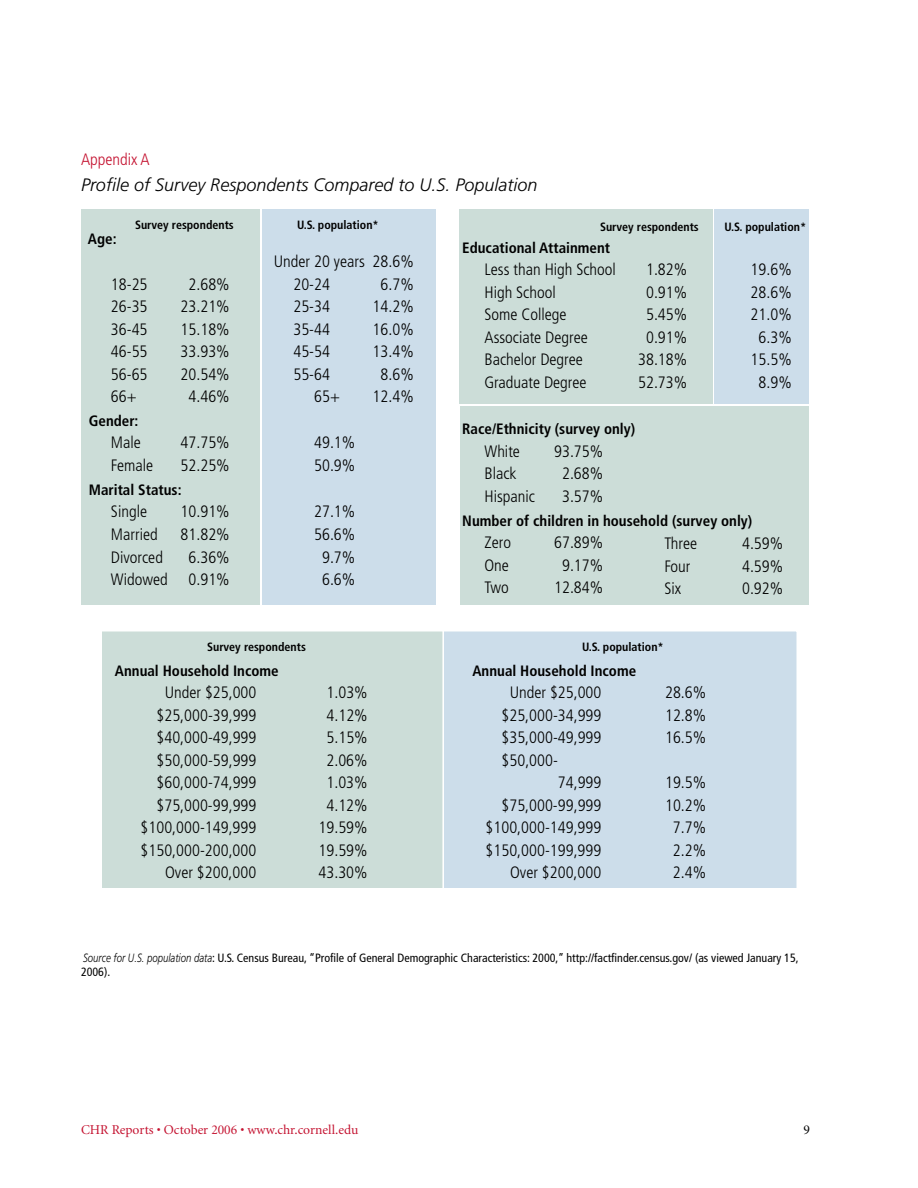
<style>
.page{position:relative;width:918px;height:1188px;background:#fff}
.page>*{position:absolute;margin:0;border:0;box-sizing:border-box;transform-origin:0 0}
.t1{font:italic 300 18px "Frutiger LT Std";color:#000}
.t2{font:300 condensed 16.5px "Frutiger LT Std";color:#000}
.t3{font:300 condensed 16.5px "Frutiger LT Std";color:#c41230}
.t4{font:700 condensed 15px "Frutiger LT Std";color:#000}
.t5{font:13.5px "Minion";color:#c41230}
.t6{font:condensed 12px/13.5px "Frutiger LT Std";color:#000}
.t7{font:700 condensed 12px "Frutiger LT Std";color:#000}
.s1{font-weight:300;font-style:italic;font-stretch:normal}
</style>
<div class="page">
<div style="left:101px;top:631px;width:343px;height:258px;background:#ccddd8"></div>
<div style="left:100px;top:630px;width:344px;height:260px;border:2px solid #fff"></div>
<div style="left:460px;top:406px;width:349px;height:198px;background:#ccddd8"></div>
<div style="left:460px;top:209px;width:253px;height:195px;background:#ccddd8"></div>
<div style="left:82px;top:209px;width:178px;height:396px;background:#ccddd8"></div>
<div style="left:443px;top:631px;width:354px;height:258px;background:#ccddea"></div>
<div style="left:442px;top:630px;width:356px;height:260px;border:2px solid #fff"></div>
<div style="left:715px;top:209px;width:94px;height:195px;background:#ccddea"></div>
<div style="left:262px;top:209px;width:174px;height:396px;background:#ccddea"></div>
<p class="t3" style="left:81px;top:150px;width:70px">Appendix A</p>
<p class="t1" style="left:81px;top:174px;width:458px">Profile of Survey Respondents Compared to U.S. Population</p>
<p class="t7" style="left:135px;top:218px;width:100px">Survey respondents</p>
<p class="t7" style="left:297px;top:218px;width:83px">U.S. population*</p>
<p class="t4" style="left:88px;top:230px;width:30px">Age:</p>
<p class="t2" style="left:274px;top:252px;width:141px">Under 20 years 28.6%</p>
<p class="t2" style="left:111px;top:274px;width:38px">18-25</p>
<p class="t2" style="left:189px;top:274px;width:43px">2.68%</p>
<p class="t2" style="left:293px;top:274px;width:38px">20-24</p>
<p class="t2" style="left:381px;top:274px;width:35px">6.7%</p>
<p class="t2" style="left:111px;top:297px;width:38px">26-35</p>
<p class="t2" style="left:181px;top:297px;width:51px">23.21%</p>
<p class="t2" style="left:293px;top:297px;width:38px">25-34</p>
<p class="t2" style="left:373px;top:297px;width:43px">14.2%</p>
<p class="t2" style="left:111px;top:319px;width:38px">36-45</p>
<p class="t2" style="left:181px;top:319px;width:51px">15.18%</p>
<p class="t2" style="left:293px;top:319px;width:38px">35-44</p>
<p class="t2" style="left:373px;top:319px;width:43px">16.0%</p>
<p class="t2" style="left:111px;top:342px;width:38px">46-55</p>
<p class="t2" style="left:181px;top:342px;width:51px">33.93%</p>
<p class="t2" style="left:293px;top:342px;width:38px">45-54</p>
<p class="t2" style="left:373px;top:342px;width:43px">13.4%</p>
<p class="t2" style="left:111px;top:364px;width:38px">56-65</p>
<p class="t2" style="left:181px;top:364px;width:51px">20.54%</p>
<p class="t2" style="left:293px;top:364px;width:38px">55-64</p>
<p class="t2" style="left:381px;top:364px;width:35px">8.6%</p>
<p class="t2" style="left:111px;top:387px;width:27px">66+</p>
<p class="t2" style="left:189px;top:387px;width:43px">4.46%</p>
<p class="t2" style="left:314px;top:387px;width:27px">65+</p>
<p class="t2" style="left:373px;top:387px;width:43px">12.4%</p>
<p class="t4" style="left:89px;top:412px;width:51px">Gender:</p>
<p class="t2" style="left:111px;top:433px;width:31px">Male</p>
<p class="t2" style="left:181px;top:433px;width:51px">47.75%</p>
<p class="t2" style="left:314px;top:433px;width:43px">49.1%</p>
<p class="t2" style="left:111px;top:456px;width:44px">Female</p>
<p class="t2" style="left:181px;top:456px;width:51px">52.25%</p>
<p class="t2" style="left:314px;top:456px;width:43px">50.9%</p>
<p class="t4" style="left:89px;top:481px;width:94px">Marital Status:</p>
<p class="t2" style="left:111px;top:502px;width:38px">Single</p>
<p class="t2" style="left:181px;top:502px;width:51px">10.91%</p>
<p class="t2" style="left:314px;top:502px;width:43px">27.1%</p>
<p class="t2" style="left:111px;top:525px;width:48px">Married</p>
<p class="t2" style="left:181px;top:525px;width:51px">81.82%</p>
<p class="t2" style="left:314px;top:525px;width:43px">56.6%</p>
<p class="t2" style="left:111px;top:547px;width:53px">Divorced</p>
<p class="t2" style="left:189px;top:547px;width:43px">6.36%</p>
<p class="t2" style="left:322px;top:547px;width:35px">9.7%</p>
<p class="t2" style="left:111px;top:570px;width:58px">Widowed</p>
<p class="t2" style="left:189px;top:570px;width:43px">0.91%</p>
<p class="t2" style="left:322px;top:570px;width:35px">6.6%</p>
<p class="t7" style="left:600px;top:220px;width:100px">Survey respondents</p>
<p class="t7" style="left:724px;top:220px;width:83px">U.S. population*</p>
<p class="t4" style="left:462px;top:239px;width:149px">Educational Attainment</p>
<p class="t2" style="left:484px;top:260px;width:133px">Less than High School</p>
<p class="t2" style="left:646px;top:260px;width:43px">1.82%</p>
<p class="t2" style="left:751px;top:260px;width:43px">19.6%</p>
<p class="t2" style="left:484px;top:283px;width:73px">High School</p>
<p class="t2" style="left:646px;top:283px;width:43px">0.91%</p>
<p class="t2" style="left:751px;top:283px;width:43px">28.6%</p>
<p class="t2" style="left:484px;top:305px;width:83px">Some College</p>
<p class="t2" style="left:646px;top:305px;width:43px">5.45%</p>
<p class="t2" style="left:751px;top:305px;width:43px">21.0%</p>
<p class="t2" style="left:484px;top:328px;width:105px">Associate Degree</p>
<p class="t2" style="left:646px;top:328px;width:43px">0.91%</p>
<p class="t2" style="left:759px;top:328px;width:35px">6.3%</p>
<p class="t2" style="left:484px;top:350px;width:100px">Bachelor Degree</p>
<p class="t2" style="left:638px;top:350px;width:51px">38.18%</p>
<p class="t2" style="left:751px;top:350px;width:43px">15.5%</p>
<p class="t2" style="left:484px;top:373px;width:104px">Graduate Degree</p>
<p class="t2" style="left:638px;top:373px;width:51px">52.73%</p>
<p class="t2" style="left:759px;top:373px;width:35px">8.9%</p>
<p class="t4" style="left:462px;top:420px;width:174px">Race/Ethnicity (survey only)</p>
<p class="t2" style="left:484px;top:442px;width:37px">White</p>
<p class="t2" style="left:554px;top:442px;width:51px">93.75%</p>
<p class="t2" style="left:484px;top:464px;width:34px">Black</p>
<p class="t2" style="left:562px;top:464px;width:43px">2.68%</p>
<p class="t2" style="left:484px;top:487px;width:52px">Hispanic</p>
<p class="t2" style="left:562px;top:487px;width:43px">3.57%</p>
<p class="t4" style="left:462px;top:512px;width:292px">Number of children in household (survey only)</p>
<p class="t2" style="left:484px;top:533px;width:28px">Zero</p>
<p class="t2" style="left:554px;top:533px;width:51px">67.89%</p>
<p class="t2" style="left:484px;top:556px;width:26px">One</p>
<p class="t2" style="left:562px;top:556px;width:43px">9.17%</p>
<p class="t2" style="left:484px;top:578px;width:26px">Two</p>
<p class="t2" style="left:554px;top:578px;width:51px">12.84%</p>
<p class="t2" style="left:664px;top:534px;width:34px">Three</p>
<p class="t2" style="left:742px;top:534px;width:43px">4.59%</p>
<p class="t2" style="left:664px;top:557px;width:27px">Four</p>
<p class="t2" style="left:742px;top:557px;width:43px">4.59%</p>
<p class="t2" style="left:664px;top:579px;width:18px">Six</p>
<p class="t2" style="left:742px;top:579px;width:43px">0.92%</p>
<p class="t7" style="left:207px;top:640px;width:100px">Survey respondents</p>
<p class="t7" style="left:582px;top:640px;width:83px">U.S. population*</p>
<p class="t4" style="left:115px;top:662px;width:165px">Annual Household Income</p>
<p class="t4" style="left:472px;top:662px;width:165px">Annual Household Income</p>
<p class="t2" style="left:165px;top:683px;width:93px">Under $25,000</p>
<p class="t2" style="left:327px;top:683px;width:43px">1.03%</p>
<p class="t2" style="left:510px;top:683px;width:93px">Under $25,000</p>
<p class="t2" style="left:665px;top:683px;width:43px">28.6%</p>
<p class="t2" style="left:157px;top:706px;width:101px">$25,000-39,999</p>
<p class="t2" style="left:327px;top:706px;width:43px">4.12%</p>
<p class="t2" style="left:502px;top:706px;width:101px">$25,000-34,999</p>
<p class="t2" style="left:665px;top:706px;width:43px">12.8%</p>
<p class="t2" style="left:157px;top:728px;width:101px">$40,000-49,999</p>
<p class="t2" style="left:327px;top:728px;width:43px">5.15%</p>
<p class="t2" style="left:502px;top:728px;width:101px">$35,000-49,999</p>
<p class="t2" style="left:665px;top:728px;width:43px">16.5%</p>
<p class="t2" style="left:157px;top:751px;width:101px">$50,000-59,999</p>
<p class="t2" style="left:327px;top:751px;width:43px">2.06%</p>
<p class="t2" style="left:502px;top:751px;width:58px">$50,000-</p>
<p class="t2" style="left:157px;top:773px;width:101px">$60,000-74,999</p>
<p class="t2" style="left:327px;top:773px;width:43px">1.03%</p>
<p class="t2" style="left:558px;top:773px;width:45px">74,999</p>
<p class="t2" style="left:665px;top:773px;width:43px">19.5%</p>
<p class="t2" style="left:157px;top:796px;width:101px">$75,000-99,999</p>
<p class="t2" style="left:327px;top:796px;width:43px">4.12%</p>
<p class="t2" style="left:502px;top:796px;width:101px">$75,000-99,999</p>
<p class="t2" style="left:665px;top:796px;width:43px">10.2%</p>
<p class="t2" style="left:141px;top:818px;width:117px">$100,000-149,999</p>
<p class="t2" style="left:319px;top:818px;width:51px">19.59%</p>
<p class="t2" style="left:486px;top:818px;width:117px">$100,000-149,999</p>
<p class="t2" style="left:673px;top:818px;width:35px">7.7%</p>
<p class="t2" style="left:141px;top:841px;width:117px">$150,000-200,000</p>
<p class="t2" style="left:319px;top:841px;width:51px">19.59%</p>
<p class="t2" style="left:486px;top:841px;width:117px">$150,000-199,999</p>
<p class="t2" style="left:673px;top:841px;width:35px">2.2%</p>
<p class="t2" style="left:165px;top:863px;width:93px">Over $200,000</p>
<p class="t2" style="left:319px;top:863px;width:51px">43.30%</p>
<p class="t2" style="left:510px;top:863px;width:93px">Over $200,000</p>
<p class="t2" style="left:673px;top:863px;width:35px">2.4%</p>
<p class="t6" style="left:81px;top:951px;width:719px"><span class="s1">Source for U.S. population data</span>: U.S. Census Bureau, “Profile of General Demographic Characteristics: 2000,” http://factfinder.census.gov/ (as viewed January 15,<br>2006).</p>
<p class="t5" style="left:81px;top:1123px;width:279px">CHR Reports • October 2006 • www.chr.cornell.edu</p>
</div>
